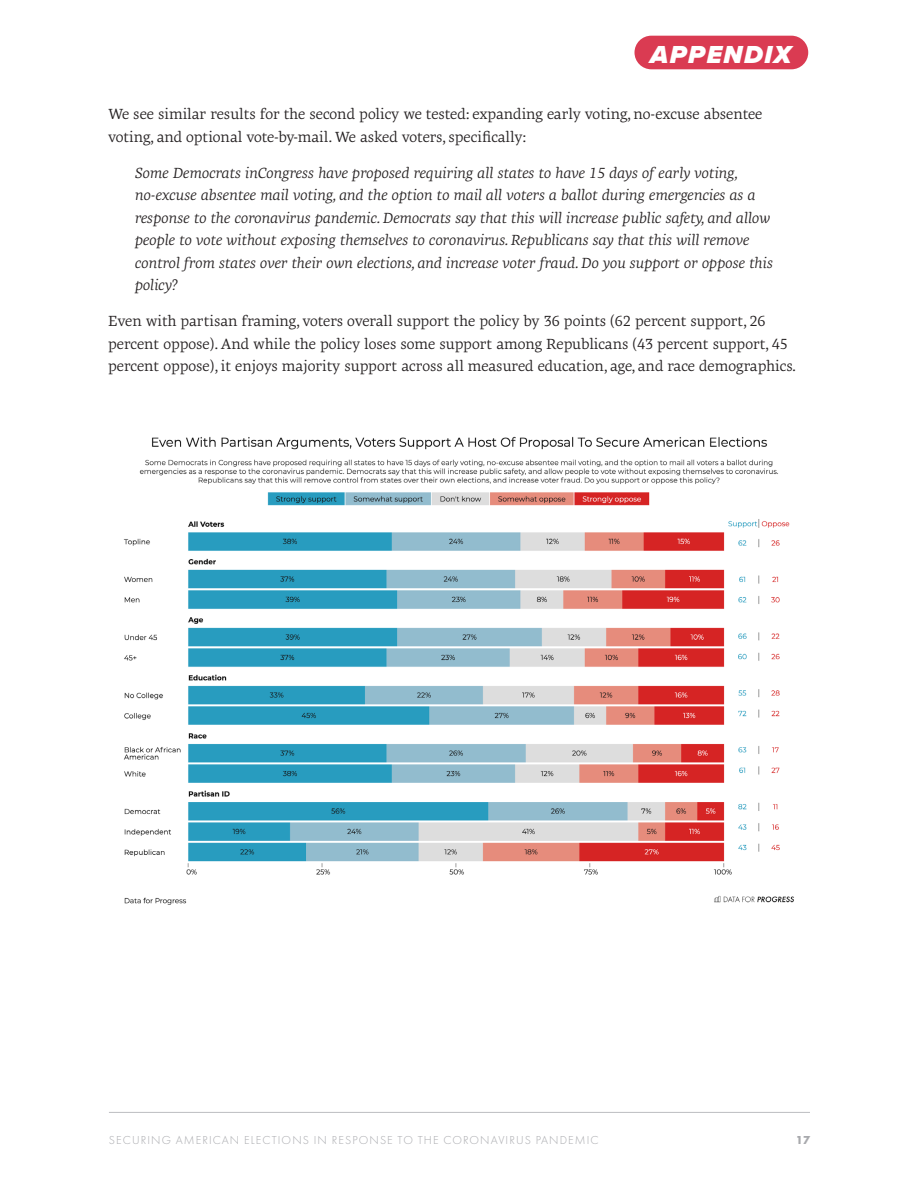
<style>
.page{position:relative;width:918px;height:1188px;background:#fff}
.page>*{position:absolute;margin:0;border:0;box-sizing:border-box;transform-origin:0 0}
.t1{font:italic 900 25.5px "Proxima Nova";letter-spacing:.06em;color:#fff}
.quote{font:italic 15px/22.5px "Geneo Std";color:#231f20}
.body_copy{font:15px/22.5px "Geneo Std";color:#231f20}
.t2{font:300 12px "Futura PT";letter-spacing:.09em;color:#a8a9ad}
.t3{font:700 12px "Futura PT";color:#a8a9ad}
</style>
<div class="page">
<hr style="left:109px;top:1112px;width:701px;height:1px;background:#bcbdc0">
<img style="left:123px;top:436px;width:671px;height:469px">
<div style="left:634px;top:36px;width:174px;height:33px;background:#da3b52;border-radius:17px"></div>
<p class="t1" style="left:650px;top:35px;width:143px">APPENDIX</p>
<p class="body_copy" style="left:108px;top:103px;width:656px">We see similar results for the second policy we tested: expanding early voting, no-excuse absentee voting, and optional vote-by-mail. We asked voters, specifically:</p>
<p class="quote" style="left:135px;top:162px;width:640px">Some Democrats inCongress have proposed requiring all states to have 15 days of early voting, no-excuse absentee mail voting, and the option to mail all voters a ballot during emergencies as a response to the coronavirus pandemic. Democrats say that this will increase public safety, and allow people to vote without exposing themselves to coronavirus. Republicans say that this will remove control from states over their own elections, and increase voter fraud. Do you support or oppose this policy?</p>
<p class="body_copy" style="left:108px;top:310px;width:690px">Even with partisan framing, voters overall support the policy by 36 points (62 percent support, 26 percent oppose). And while the policy loses some support among Republicans (43 percent support, 45 percent oppose), it enjoys majority support across all measured education, age, and race demographics.</p>
<p class="t2" style="left:109px;top:1133px;width:491px">SECURING AMERICAN ELECTIONS IN RESPONSE TO THE CORONAVIRUS PANDEMIC</p>
<p class="t3" style="left:796px;top:1132px;width:16px">17</p>
</div>
